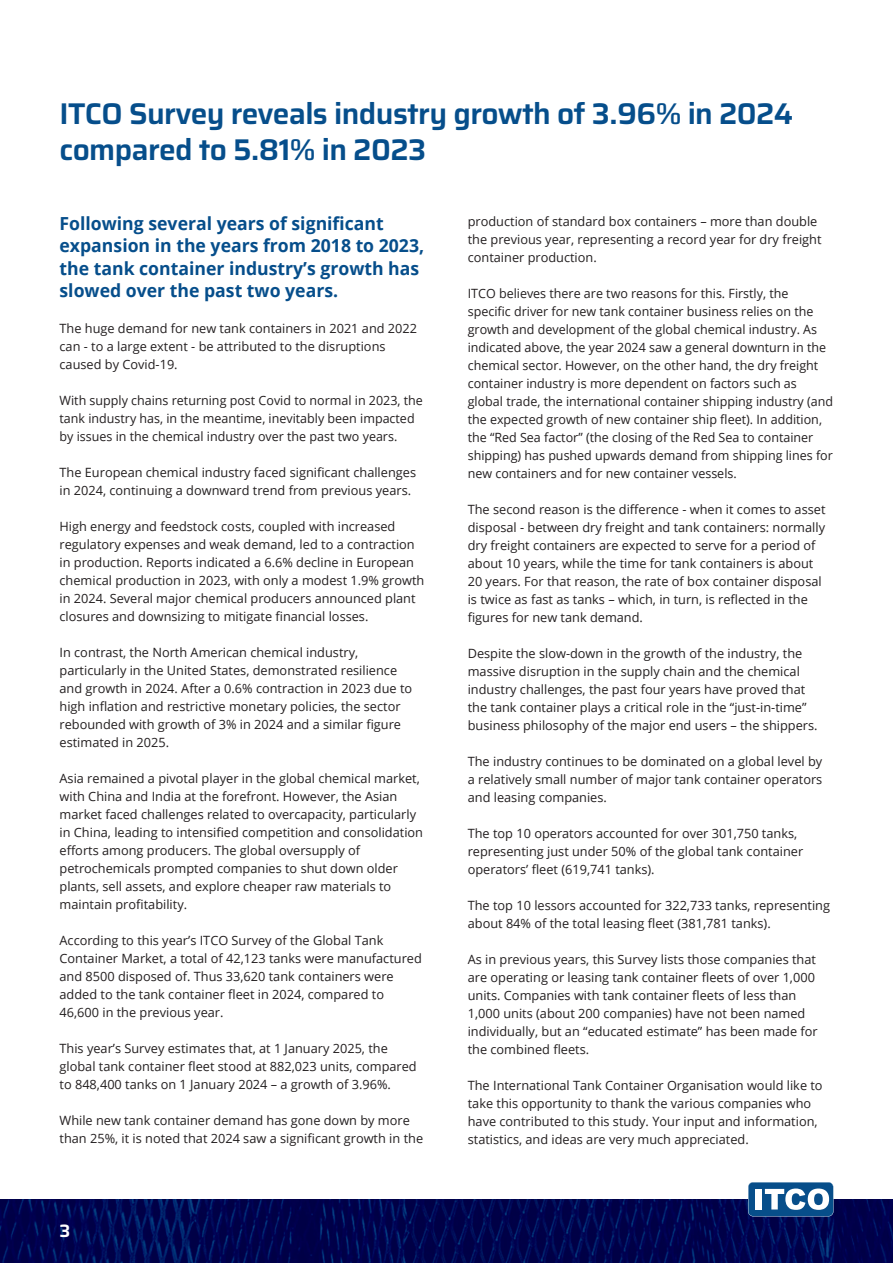
<style>
.page{position:relative;width:893px;height:1263px;background:#fff}
.page>*{position:absolute;margin:0;border:0;box-sizing:border-box;transform-origin:0 0}
.t1{font:600 30px/36px "Saira";letter-spacing:-.02em;color:#064e8b}
.t2{font:700 18px/22.5px "Open Sans";color:#064e8b}
.t3{font:600 18px "Saira";color:#fff}
.t4{font:12.75px/18px "Open Sans";color:#231f20}
</style>
<div class="page">
<img style="left:0;top:1199px;width:893px;height:64px">
<svg style="left:748px;top:1182px;width:85px;height:34px"></svg>
<p class="t1" style="left:60px;top:95px;width:735px">ITCO Survey reveals industry growth of 3.96% in 2024 compared to 5.81% in 2023</p>
<p class="t2" style="left:60px;top:212px;width:366px">Following several years of significant expansion in the years from 2018 to 2023, the tank container industry’s growth has slowed over the past two years.</p>
<p class="t4" style="left:60px;top:319px;width:359px">The huge demand for new tank containers in 2021 and 2022 can - to a large extent - be attributed to the disruptions caused by Covid-19.</p>
<p class="t4" style="left:60px;top:391px;width:365px">With supply chains returning post Covid to normal in 2023, the tank industry has, in the meantime, inevitably been impacted by issues in the chemical industry over the past two years.</p>
<p class="t4" style="left:60px;top:463px;width:358px">The European chemical industry faced significant challenges in 2024, continuing a downward trend from previous years.</p>
<p class="t4" style="left:60px;top:517px;width:366px">High energy and feedstock costs, coupled with increased regulatory expenses and weak demand, led to a contraction in production. Reports indicated a 6.6% decline in European chemical production in 2023, with only a modest 1.9% growth in 2024. Several major chemical producers announced plant closures and downsizing to mitigate financial losses.</p>
<p class="t4" style="left:60px;top:643px;width:354px">In contrast, the North American chemical industry, particularly in the United States, demonstrated resilience and growth in 2024. After a 0.6% contraction in 2023 due to high inflation and restrictive monetary policies, the sector rebounded with growth of 3% in 2024 and a similar figure estimated in 2025.</p>
<p class="t4" style="left:60px;top:769px;width:365px">Asia remained a pivotal player in the global chemical market, with China and India at the forefront. However, the Asian market faced challenges related to overcapacity, particularly in China, leading to intensified competition and consolidation efforts among producers. The global oversupply of petrochemicals prompted companies to shut down older plants, sell assets, and explore cheaper raw materials to maintain profitability.</p>
<p class="t4" style="left:60px;top:931px;width:364px">According to this year’s ITCO Survey of the Global Tank Container Market, a total of 42,123 tanks were manufactured and 8500 disposed of. Thus 33,620 tank containers were added to the tank container fleet in 2024, compared to 46,600 in the previous year.</p>
<p class="t4" style="left:60px;top:1039px;width:359px">This year’s Survey estimates that, at 1 January 2025, the global tank container fleet stood at 882,023 units, compared to 848,400 tanks on 1 January 2024 – a growth of 3.96%.</p>
<p class="t4" style="left:60px;top:1111px;width:365px">While new tank container demand has gone down by more than 25%, it is noted that 2024 saw a significant growth in the</p>
<h2 class="t3" style="left:60px;top:1217px;width:12px">3</h2>
<p class="t4" style="left:468px;top:212px;width:355px">production of standard box containers – more than double the previous year, representing a record year for dry freight container production.</p>
<p class="t4" style="left:468px;top:284px;width:367px">ITCO believes there are two reasons for this. Firstly, the specific driver for new tank container business relies on the growth and development of the global chemical industry. As indicated above, the year 2024 saw a general downturn in the chemical sector. However, on the other hand, the dry freight container industry is more dependent on factors such as global trade, the international container shipping industry (and the expected growth of new container ship fleet). In addition, the “Red Sea factor” (the closing of the Red Sea to container shipping) has pushed upwards demand from shipping lines for new containers and for new container vessels.</p>
<p class="t4" style="left:468px;top:500px;width:359px">The second reason is the difference - when it comes to asset disposal - between dry freight and tank containers: normally dry freight containers are expected to serve for a period of about 10 years, while the time for tank containers is about 20 years. For that reason, the rate of box container disposal is twice as fast as tanks – which, in turn, is reflected in the figures for new tank demand.</p>
<p class="t4" style="left:468px;top:644px;width:351px">Despite the slow-down in the growth of the industry, the massive disruption in the supply chain and the chemical industry challenges, the past four years have proved that the tank container plays a critical role in the “just-in-time” business philosophy of the major end users – the shippers.</p>
<p class="t4" style="left:468px;top:752px;width:356px;text-align:justify">The industry continues to be dominated on a global level by a relatively small number of major tank container operators and leasing companies.</p>
<p class="t4" style="left:468px;top:824px;width:337px">The top 10 operators accounted for over 301,750 tanks, representing just under 50% of the global tank container operators’ fleet (619,741 tanks).</p>
<p class="t4" style="left:468px;top:896px;width:364px">The top 10 lessors accounted for 322,733 tanks, representing about 84% of the total leasing fleet (381,781 tanks).</p>
<p class="t4" style="left:468px;top:950px;width:352px">As in previous years, this Survey lists those companies that are operating or leasing tank container fleets of over 1,000 units. Companies with tank container fleets of less than 1,000 units (about 200 companies) have not been named individually, but an “educated estimate” has been made for the combined fleets.</p>
<p class="t4" style="left:468px;top:1076px;width:356px">The International Tank Container Organisation would like to take this opportunity to thank the various companies who have contributed to this study. Your input and information, statistics, and ideas are very much appreciated.</p>
</div>
